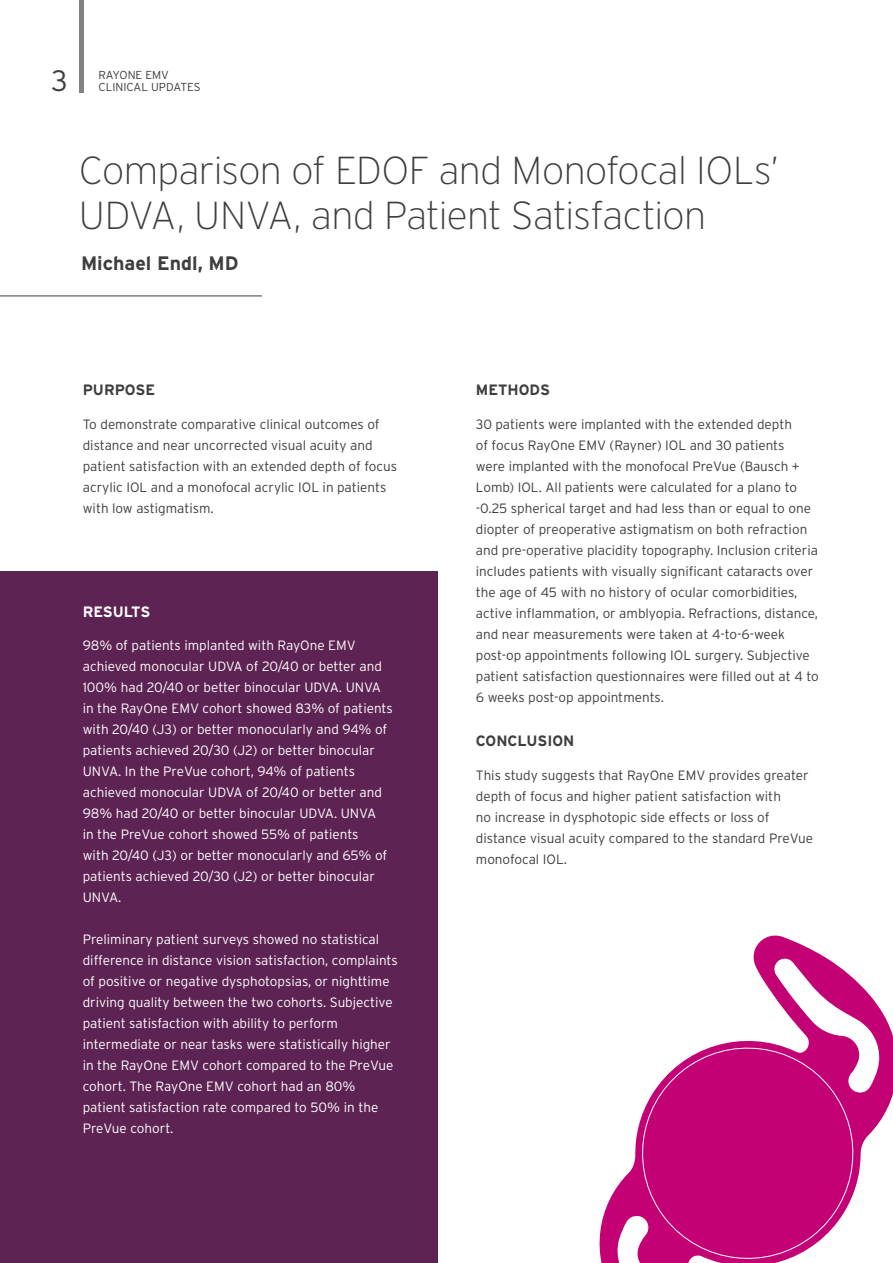
<style>
.page{position:relative;width:893px;height:1263px;background:#fff}
.page>*{position:absolute;margin:0;border:0;box-sizing:border-box;transform-origin:0 0}
.t1{font:200 39px/45px "Interstate";letter-spacing:-.015em;color:#3e3e3f}
.t2{font:300 29.4px "Interstate";color:#3e3e3f}
.t3{font:700 19.5px "Interstate";color:#3e3e3f}
.t4{font:700 15px "Interstate";color:#3e3e3f}
.t5{font:700 15px "Interstate";letter-spacing:-.005em;color:#fff}
.t6{font:300 13.5px/21px "Interstate";color:#3e3e3f}
.t7{font:300 13.5px/21px "Interstate";color:#fff}
.t8{font:300 11.55px/12.5px "Interstate";color:#3e3e3f}
</style>
<div class="page">
<div style="left:0;top:572px;width:438px;height:691px;background:#5c2353"></div>
<hr style="left:79px;top:0;width:4px;height:92px;background:#808285">
<hr style="left:0;top:296px;width:262px;height:1px;background:#3e3e3f">
<svg style="left:599px;top:935px;width:294px;height:328px"></svg>
<svg style="left:629px;top:1035px;width:237px;height:228px"></svg>
<p class="t2" style="left:51px;top:63px;width:18px">3</p>
<p class="t8" style="left:98px;top:68px;width:104px">RAYONE EMV<br>CLINICAL UPDATES</p>
<p class="t1" style="left:79px;top:148px;width:702px">Comparison of EDOF and Monofocal IOLs’<br>UDVA, UNVA, and Patient Satisfaction</p>
<p class="t3" style="left:81px;top:252px;width:159px">Michael Endl, MD</p>
<p class="t4" style="left:83px;top:381px;width:74px">PURPOSE</p>
<p class="t6" style="left:83px;top:413px;width:316px">To demonstrate comparative clinical outcomes of distance and near uncorrected visual acuity and patient satisfaction with an extended depth of focus acrylic IOL and a monofocal acrylic IOL in patients with low astigmatism.</p>
<p class="t5" style="left:83px;top:602px;width:69px">RESULTS</p>
<p class="t7" style="left:83px;top:635px;width:312px">98% of patients implanted with RayOne EMV achieved monocular UDVA of 20/40 or better and 100% had 20/40 or better binocular UDVA. UNVA in the RayOne EMV cohort showed 83% of patients with 20/40 (J3) or better monocularly and 94% of patients achieved 20/30 (J2) or better binocular UNVA. In the PreVue cohort, 94% of patients achieved monocular UDVA of 20/40 or better and 98% had 20/40 or better binocular UDVA. UNVA<br>in the PreVue cohort showed 55% of patients<br>with 20/40 (J3) or better monocularly and 65% of patients achieved 20/30 (J2) or better binocular UNVA.</p>
<p class="t7" style="left:83px;top:929px;width:317px">Preliminary patient surveys showed no statistical difference in distance vision satisfaction, complaints of positive or negative dysphotopsias, or nighttime driving quality between the two cohorts. Subjective patient satisfaction with ability to perform intermediate or near tasks were statistically higher in the RayOne EMV cohort compared to the PreVue cohort. The RayOne EMV cohort had an 80% patient satisfaction rate compared to 50% in the PreVue cohort.</p>
<p class="t4" style="left:476px;top:381px;width:76px">METHODS</p>
<p class="t6" style="left:476px;top:413px;width:344px">30 patients were implanted with the extended depth<br>of focus RayOne EMV (Rayner) IOL and 30 patients<br>were implanted with the monofocal PreVue (Bausch + Lomb) IOL. All patients were calculated for a plano to -0.25 spherical target and had less than or equal to one diopter of preoperative astigmatism on both refraction and pre-operative placidity topography. Inclusion criteria includes patients with visually significant cataracts over the age of 45 with no history of ocular comorbidities, active inflammation, or amblyopia. Refractions, distance, and near measurements were taken at 4-to-6-week post-op appointments following IOL surgery. Subjective patient satisfaction questionnaires were filled out at 4 to 6 weeks post-op appointments.</p>
<p class="t4" style="left:476px;top:732px;width:100px">CONCLUSION</p>
<p class="t6" style="left:476px;top:764px;width:339px">This study suggests that RayOne EMV provides greater depth of focus and higher patient satisfaction with<br>no increase in dysphotopic side effects or loss of distance visual acuity compared to the standard PreVue monofocal IOL.</p>
</div>
